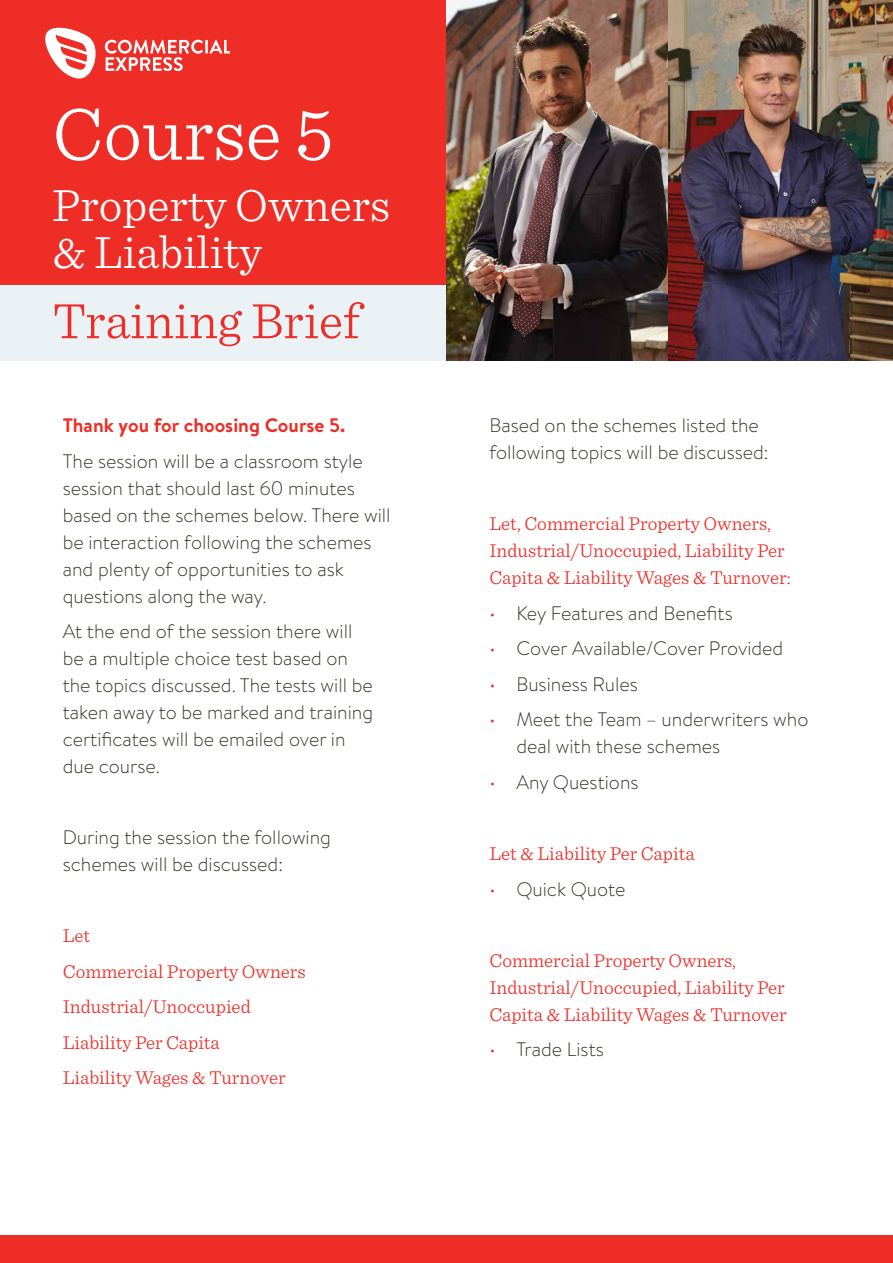
<style>
.page{position:relative;width:893px;height:1263px;background:#fff}
.page>*{position:absolute;margin:0;border:0;box-sizing:border-box;transform-origin:0 0}
.t1{font:300 77.25px "Sentinel";letter-spacing:-.005em;color:#fff}
.t2{font:300 52.2px "Sentinel";color:#ee2d27}
.t3{font:300 47.4px/46.5px "Sentinel";color:#fff}
.t4{font:300 19.5px/27px "Brandon Text";color:#333228}
.t5{font:300 19.5px/35.5px "Sentinel";color:#ee2d27}
.t6{font:700 19.5px "Brandon Text";color:#ee2d27}
.s1{color:#ee2d27}
</style>
<div class="page">
<div style="left:0;top:0;width:893px;height:286px;background:#ee2d27"></div>
<div style="left:0;top:286px;width:893px;height:75px;background:#ebf2f6"></div>
<div style="left:0;top:1235px;width:893px;height:28px;background:#ee2d27"></div>
<svg style="left:45px;top:28px;width:51px;height:51px"></svg>
<svg style="left:105px;top:40px;width:124px;height:31px"></svg>
<img style="left:446px;top:0;width:447px;height:361px">
<h1 class="t1" style="left:52px;top:76px;width:283px">Course 5</h1>
<h3 class="t3" style="left:52px;top:179px;width:339px">Property Owners &amp; Liability</h3>
<h2 class="t2" style="left:52px;top:282px;width:310px">Training Brief</h2>
<p class="t6" style="left:63px;top:412px;width:284px">Thank you for choosing Course 5.</p>
<p class="t4" style="left:63px;top:447px;width:329px">The session will be a classroom style session that should last 60 minutes based on the schemes below. There will be interaction following the schemes and plenty of opportunities to ask questions along the way.</p>
<p class="t4" style="left:63px;top:617px;width:312px">At the end of the session there will be a multiple choice test based on the topics discussed. The tests will be taken away to be marked and training certificates will be emailed over in due course.</p>
<p class="t4" style="left:63px;top:823px;width:270px">During the session the following schemes will be discussed:</p>
<p class="t5" style="left:63px;top:917px;width:244px">Let<br>Commercial Property Owners<br>Industrial/Unoccupied<br>Liability Per Capita<br>Liability Wages &amp; Turnover</p>
<p class="t4" style="left:489px;top:411px;width:281px">Based on the schemes listed the following topics will be discussed:</p>
<p class="t5" style="left:489px;top:509px;width:303px;line-height:27px">Let, Commercial Property Owners,<br>Industrial/Unoccupied, Liability Per<br>Capita &amp; Liability Wages &amp; Turnover:</p>
<p class="t4" style="left:489px;top:599px;width:245px"><span class="s1">•</span> Key Features and Benefits</p>
<p class="t4" style="left:489px;top:634px;width:295px"><span class="s1">•</span> Cover Available/Cover Provided</p>
<p class="t4" style="left:489px;top:670px;width:150px"><span class="s1">•</span> Business Rules</p>
<p class="t4" style="left:516px;top:705px;width:294px;text-indent:-27px"><span class="s1">•</span> Meet the Team – underwriters who deal with these schemes</p>
<p class="t4" style="left:489px;top:768px;width:151px"><span class="s1">•</span> Any Questions</p>
<p class="t5" style="left:489px;top:834px;width:207px">Let &amp; Liability Per Capita</p>
<p class="t4" style="left:489px;top:874px;width:138px"><span class="s1">•</span> Quick Quote</p>
<p class="t5" style="left:489px;top:945px;width:299px;line-height:27px">Commercial Property Owners,<br>Industrial/Unoccupied, Liability Per<br>Capita &amp; Liability Wages &amp; Turnover</p>
<p class="t4" style="left:489px;top:1035px;width:116px"><span class="s1">•</span> Trade Lists</p>
</div>
